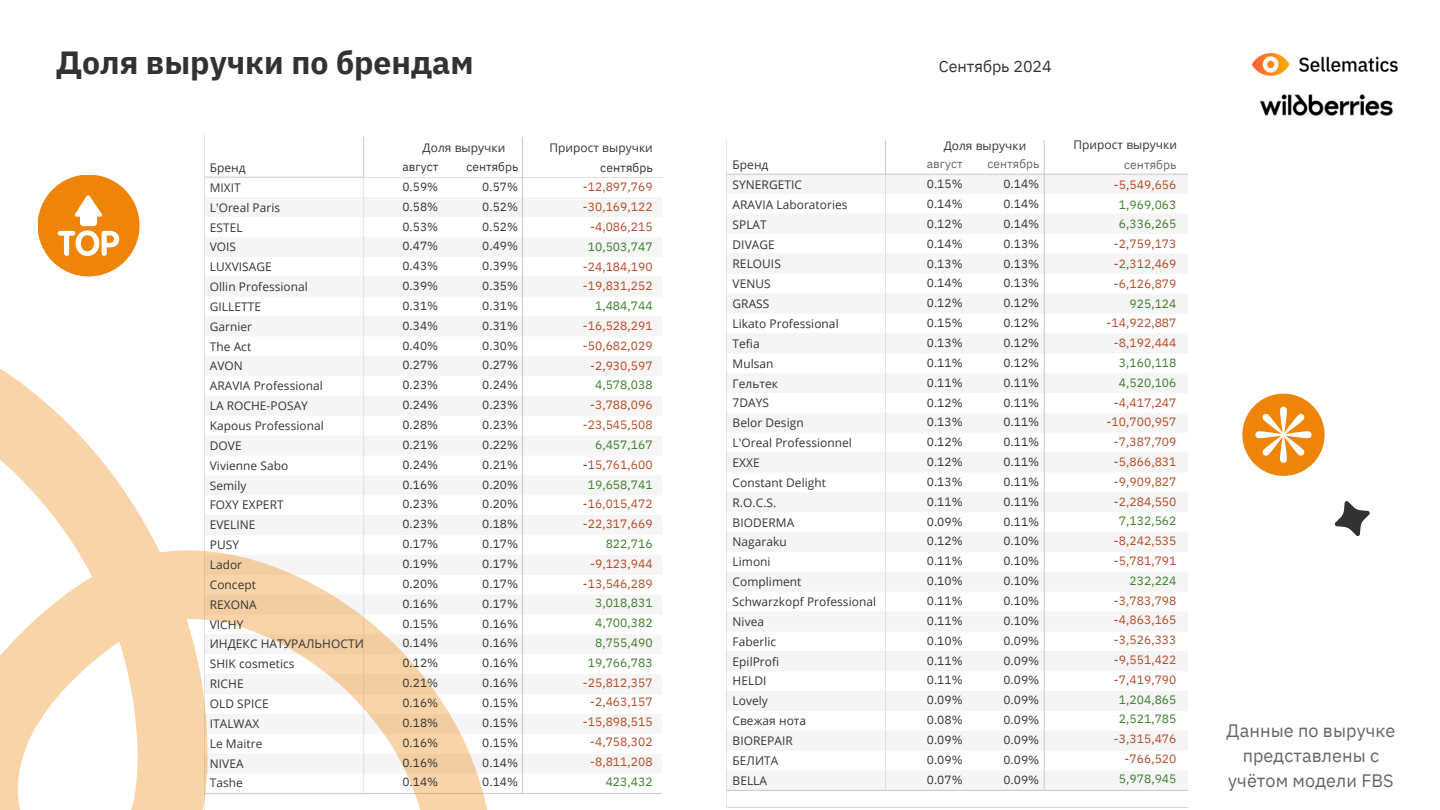
<style>
.page{position:relative;width:1440px;height:810px;background:#fff}
.page>*{position:absolute;margin:0;border:0;box-sizing:border-box;transform-origin:0 0}
.t1{font:700 32px "IBM Plex Sans";color:#323232}
.t2{font:18px/24.8px "IBM Plex Sans";letter-spacing:.005em;color:#666;text-align:center}
.t3{font:16px "IBM Plex Sans";color:#323232}
.t4{font:12.1px/19.8px "IBM Plex Sans";letter-spacing:.005em;color:#b74a23;text-align:right}
.t5{font:12.1px "IBM Plex Sans";letter-spacing:.005em;color:#333}
.t6{font:12.1px "IBM Plex Sans";letter-spacing:.005em;color:#666}
.t7{font:11.9px/19.9px "IBM Plex Sans";letter-spacing:.005em;color:#333;text-align:justify}
.t8{font:11.9px/19.9px "Open Sans";letter-spacing:.005em;color:#333}
.t9{font:11.9px "IBM Plex Sans";letter-spacing:.005em;color:#666}
.s1{color:#3c7f28}
.s2{color:#333}
</style>
<div class="page">
<img style="left:1252px;top:54px;width:145px;height:21px">
<img style="left:1260px;top:94px;width:133px;height:22px">
<svg style="left:0;top:176px;width:556px;height:634px"></svg>
<img style="left:726px;top:140px;width:461px;height:668px">
<svg style="left:1335px;top:501px;width:35px;height:35px"></svg>
<div style="left:1242px;top:394px;width:83px;height:82px;background:#ef8508;border-radius:50%"></div>
<svg style="left:1255px;top:407px;width:57px;height:56px"></svg>
<div style="left:38px;top:175px;width:102px;height:101px;background:#ef8508;border-radius:50%"></div>
<svg style="left:58px;top:195px;width:61px;height:61px"></svg>
<p class="t1" style="left:56px;top:41px;width:419px">Доля выручки по брендам</p>
<p class="t3" style="left:939px;top:56px;width:115px">Сентябрь 2024</p>
<p class="t8" style="left:210px;top:157px;width:155px">Бренд<br>MIXIT<br>L'Oreal Paris<br>ESTEL<br>VOIS<br>LUXVISAGE<br>Ollin Professional<br>GILLETTE<br>Garnier<br>The Act<br>AVON<br>ARAVIA Professional<br>LA ROCHE-POSAY<br>Kapous Professional<br>DOVE<br>Vivienne Sabo<br>Semily<br>FOXY EXPERT<br>EVELINE<br>PUSY<br>Lador<br>Concept<br>REXONA<br>VICHY<br>ИНДЕКС НАТУРАЛЬНОСТИ<br>SHIK cosmetics<br>RICHE<br>OLD SPICE<br>ITALWAX<br>Le Maitre<br>NIVEA<br>Tashe</p>
<p class="t8" style="left:423px;top:138px;width:84px">Доля выручки</p>
<p class="t8" style="left:549px;top:137px;width:105px">Прирост выручки</p>
<p class="t7" style="left:402px;top:157px;width:37px">август</p>
<p class="t7" style="left:402px;top:176px;width:37px">0.59% 0.58% 0.53% 0.47% 0.43% 0.39% 0.31% 0.34% 0.40% 0.27% 0.23% 0.24% 0.28% 0.21% 0.24% 0.16% 0.23% 0.23% 0.17% 0.19% 0.20% 0.16% 0.15% 0.14% 0.12% 0.21% 0.16% 0.18% 0.16% 0.16% 0.14%</p>
<p class="t7" style="left:467px;top:157px;width:53px">сентябрь</p>
<p class="t7" style="left:482px;top:176px;width:37px">0.57% 0.52% 0.52% 0.49% 0.39% 0.35% 0.31% 0.31% 0.30% 0.27% 0.24% 0.23% 0.23% 0.22% 0.21% 0.20% 0.20% 0.18% 0.17% 0.17% 0.17% 0.17% 0.16% 0.16% 0.16% 0.16% 0.15% 0.15% 0.15% 0.14% 0.14%</p>
<p class="t5" style="left:600px;top:159px;width:54px">сентябрь</p>
<p class="t4" style="left:583px;top:177px;width:71px">-12,897,769 -30,169,122 -4,086,215<br><span class="s1">10,503,747 </span>-24,184,190 -19,831,252<br><span class="s1">1,484,744 </span>-16,528,291 -50,682,029 -2,930,597<br><span class="s1">4,578,038 </span>-3,788,096 -23,545,508<br><span class="s1">6,457,167 </span><span class="s2">-</span>15,761,600<br><span class="s1">19,658,741 </span>-16,015,472 -22,317,669<br><span class="s1">822,716 </span>-9,123,944 -13,546,289<br><span class="s1">3,018,831<br>4,700,382<br>8,755,490<br>19,766,783 </span>-25,812,357 -2,463,157 -15,898,515 -4,758,302 -8,811,208<br><span class="s1">423,432</span></p>
<h3 class="t8" style="left:733px;top:155px;width:145px">Бренд<br>SYNERGETIC<br>ARAVIA Laboratories<br>SPLAT<br>DIVAGE<br>RELOUIS<br>VENUS<br>GRASS<br>Likato Professional<br>Tefia<br>Mulsan<br>Гельтек<br>7DAYS<br>Belor Design<br>L'Oreal Professionnel<br>EXXE<br>Constant Delight<br>R.O.C.S.<br>BIODERMA<br>Nagaraku<br>Limoni<br>Compliment<br>Schwarzkopf Professional<br>Nivea<br>Faberlic<br>EpilProfi<br>HELDI<br>Lovely<br>Свежая нота<br>BIOREPAIR<br>БЕЛИТА<br>BELLA</h3>
<p class="t8" style="left:944px;top:135px;width:84px">Доля выручки</p>
<p class="t8" style="left:1074px;top:134px;width:105px">Прирост выручки</p>
<p class="t9" style="left:927px;top:156px;width:37px">август</p>
<p class="t7" style="left:927px;top:174px;width:37px">0.15% 0.14% 0.12% 0.14% 0.13% 0.14% 0.12% 0.15% 0.13% 0.11% 0.11% 0.12% 0.13% 0.12% 0.12% 0.13% 0.11% 0.09% 0.12% 0.11% 0.10% 0.11% 0.11% 0.10% 0.11% 0.11% 0.09% 0.08% 0.09% 0.09% 0.07%</p>
<p class="t9" style="left:988px;top:156px;width:53px">сентябрь</p>
<p class="t7" style="left:1003px;top:174px;width:37px">0.14% 0.14% 0.14% 0.13% 0.13% 0.13% 0.12% 0.12% 0.12% 0.12% 0.11% 0.11% 0.11% 0.11% 0.11% 0.11% 0.11% 0.11% 0.10% 0.10% 0.10% 0.10% 0.10% 0.09% 0.09% 0.09% 0.09% 0.09% 0.09% 0.09% 0.09%</p>
<p class="t6" style="left:1124px;top:157px;width:54px">сентябрь</p>
<p class="t4" style="left:1107px;top:174px;width:71px">-5,549,656<br><span class="s1">1,969,063<br>6,336,265 </span>-2,759,173 -2,312,469 -6,126,879<br><span class="s1">925,124 </span>-14,922,887 -8,192,444<br><span class="s1">3,160,118<br>4,520,106 </span>-4,417,247 -10,700,957 -7,387,709 -5,866,831 -9,909,827 -2,284,550<br><span class="s1">7,132,562 </span>-8,242,535 -5,781,791<br><span class="s1">232,224 </span>-3,783,798 -4,863,165 -3,526,333 -9,551,422 -7,419,790<br><span class="s1">1,204,865<br>2,521,785 </span>-3,315,476 -766,520<br><span class="s1">5,978,945</span></p>
<p class="t2" style="left:1227px;top:718px;width:170px">Данные по выручке представлены с учётом модели FBS</p>
</div>
